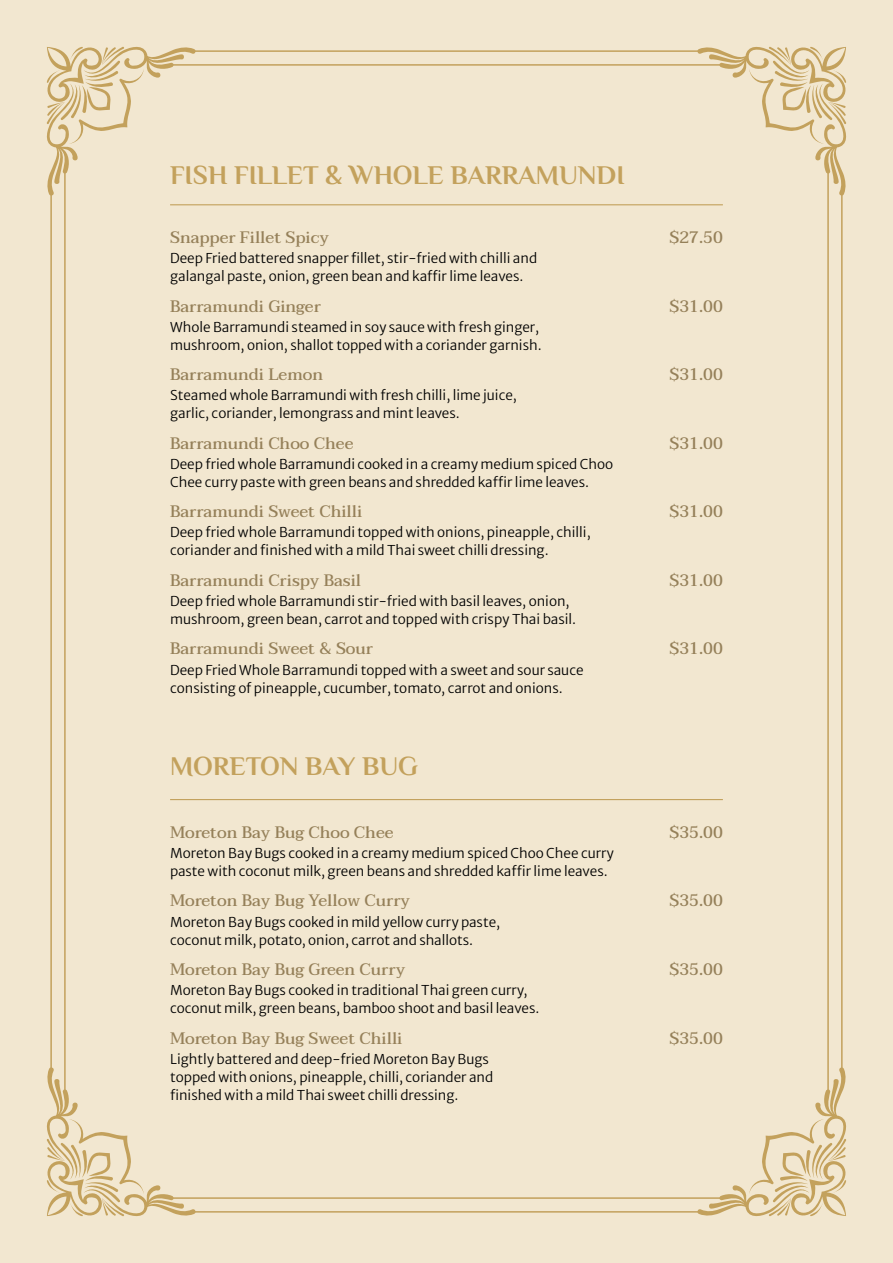
<style>
.page{position:relative;width:893px;height:1263px;background:#f2e7d0}
.page>*{position:absolute;margin:0;border:0;box-sizing:border-box;transform-origin:0 0}
.category{font:700 27px "El Messiri";color:#c3a15c}
.dish_name{font:500 16.5px "Taviraj";color:#958059}
.description{font:13.5px/18px "Merriweather Sans";color:#000}
</style>
<div class="page">
<svg style="left:697px;top:1067px;width:149px;height:149px"></svg>
<svg style="left:47px;top:1067px;width:149px;height:149px"></svg>
<svg style="left:697px;top:47px;width:149px;height:149px"></svg>
<svg style="left:47px;top:47px;width:149px;height:149px"></svg>
<hr style="left:841px;top:190px;width:2px;height:883px;background:#c3a15c">
<hr style="left:192px;top:1211px;width:509px;height:1px;background:#c3a15c">
<hr style="left:192px;top:50px;width:509px;height:2px;background:#c3a15c">
<hr style="left:50px;top:190px;width:2px;height:883px;background:#c3a15c">
<hr style="left:827px;top:172px;width:2px;height:919px;background:#c3a15c">
<hr style="left:171px;top:1197px;width:551px;height:2px;background:#c3a15c">
<hr style="left:171px;top:64px;width:551px;height:2px;background:#c3a15c">
<hr style="left:64px;top:172px;width:2px;height:919px;background:#c3a15c">
<hr style="left:170px;top:204px;width:553px;height:1px;background:#c3a15c">
<hr style="left:170px;top:799px;width:553px;height:1px;background:#c3a15c">
<p class="category" style="left:170px;top:159px;width:456px">FISH FILLET &amp; WHOLE BARRAMUNDI</p>
<p class="dish_name" style="left:170px;top:224px;width:160px">Snapper Fillet Spicy</p>
<p class="dish_name" style="left:669px;top:224px;width:55px">$27.50</p>
<p class="description" style="left:170px;top:248px;width:369px">Deep Fried battered snapper fillet, stir-fried with chilli and galangal paste, onion, green bean and kaffir lime leaves.</p>
<p class="dish_name" style="left:170px;top:293px;width:152px">Barramundi Ginger</p>
<p class="dish_name" style="left:669px;top:293px;width:55px">$31.00</p>
<p class="description" style="left:170px;top:316px;width:373px">Whole Barramundi steamed in soy sauce with fresh ginger, mushroom, onion, shallot topped with a coriander garnish.</p>
<p class="dish_name" style="left:170px;top:361px;width:155px">Barramundi Lemon</p>
<p class="dish_name" style="left:669px;top:361px;width:55px">$31.00</p>
<p class="description" style="left:170px;top:385px;width:348px">Steamed whole Barramundi with fresh chilli, lime juice, garlic, coriander, lemongrass and mint leaves.</p>
<p class="dish_name" style="left:170px;top:430px;width:185px">Barramundi Choo Chee</p>
<p class="dish_name" style="left:669px;top:430px;width:55px">$31.00</p>
<p class="description" style="left:170px;top:453px;width:444px">Deep fried whole Barramundi cooked in a creamy medium spiced Choo<br>Chee curry paste with green beans and shredded kaffir lime leaves.</p>
<p class="dish_name" style="left:170px;top:498px;width:194px">Barramundi Sweet Chilli</p>
<p class="dish_name" style="left:669px;top:498px;width:55px">$31.00</p>
<p class="description" style="left:170px;top:522px;width:422px">Deep fried whole Barramundi topped with onions, pineapple, chilli, coriander and finished with a mild Thai sweet chilli dressing.</p>
<p class="dish_name" style="left:170px;top:567px;width:193px">Barramundi Crispy Basil</p>
<p class="dish_name" style="left:669px;top:567px;width:55px">$31.00</p>
<p class="description" style="left:170px;top:590px;width:408px">Deep fried whole Barramundi stir-fried with basil leaves, onion, mushroom, green bean, carrot and topped with crispy Thai basil.</p>
<p class="dish_name" style="left:170px;top:636px;width:205px">Barramundi Sweet &amp; Sour</p>
<p class="dish_name" style="left:669px;top:636px;width:55px">$31.00</p>
<p class="description" style="left:170px;top:659px;width:415px">Deep Fried Whole Barramundi topped with a sweet and sour sauce consisting of pineapple, cucumber, tomato, carrot and onions.</p>
<p class="category" style="left:170px;top:750px;width:249px">MORETON BAY BUG</p>
<p class="dish_name" style="left:170px;top:819px;width:225px">Moreton Bay Bug Choo Chee</p>
<p class="dish_name" style="left:669px;top:819px;width:55px">$35.00</p>
<p class="description" style="left:170px;top:842px;width:445px">Moreton Bay Bugs cooked in a creamy medium spiced Choo Chee curry paste with coconut milk, green beans and shredded kaffir lime leaves.</p>
<p class="dish_name" style="left:170px;top:887px;width:242px">Moreton Bay Bug Yellow Curry</p>
<p class="dish_name" style="left:669px;top:887px;width:55px">$35.00</p>
<p class="description" style="left:170px;top:911px;width:331px">Moreton Bay Bugs cooked in mild yellow curry paste, coconut milk, potato, onion, carrot and shallots.</p>
<p class="dish_name" style="left:170px;top:956px;width:237px">Moreton Bay Bug Green Curry</p>
<p class="dish_name" style="left:669px;top:956px;width:55px">$35.00</p>
<p class="description" style="left:170px;top:980px;width:371px">Moreton Bay Bugs cooked in traditional Thai green curry, coconut milk, green beans, bamboo shoot and basil leaves.</p>
<p class="dish_name" style="left:170px;top:1025px;width:234px">Moreton Bay Bug Sweet Chilli</p>
<p class="dish_name" style="left:669px;top:1025px;width:55px">$35.00</p>
<p class="description" style="left:170px;top:1048px;width:325px">Lightly battered and deep-fried Moreton Bay Bugs topped with onions, pineapple, chilli, coriander and finished with a mild Thai sweet chilli dressing.</p>
</div>
